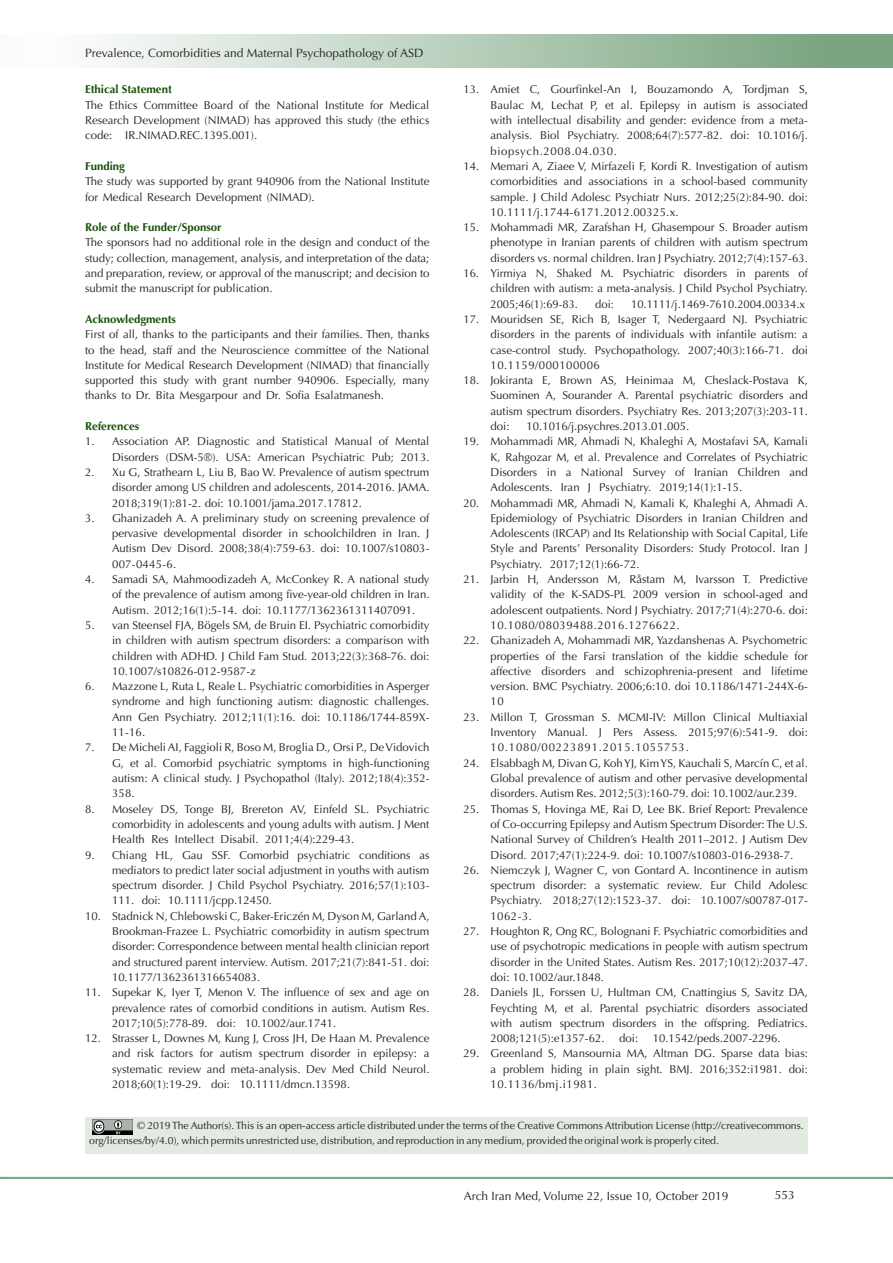
<style>
.page{position:relative;width:893px;height:1263px;background:#fff}
.page>*{position:absolute;margin:0;border:0;box-sizing:border-box;transform-origin:0 0}
.t1{font:12px "Optima LT Std";color:#231f20}
.t2{font:11.4px/15.3px "Optima LT Std";color:#231f20;text-align:justify}
.t3{font:700 11.4px "Optima LT Std";color:#19500a}
.t4{font:10.5px/15px "Optima LT Std";color:#231f20}
</style>
<div class="page">
<div style="left:0;top:1177px;width:893px;height:2px;background:#0099e5;border:1px solid #7aa581"></div>
<div style="left:0;top:35px;width:892px;height:33px;background:linear-gradient(to right,#fff,#719f79)"></div>
<div style="left:85px;top:1117px;width:723px;height:36px;background:#e3eae2"></div>
<img style="left:93px;top:1120px;width:40px;height:14px">
<p class="t1" style="left:85px;top:46px;width:340px">Prevalence, Comorbidities and Maternal Psychopathology of ASD</p>
<p class="t3" style="left:85px;top:83px;width:88px">Ethical Statement</p>
<p class="t2" style="left:85px;top:97px;width:346px">The Ethics Committee Board of the National Institute for Medical Research Development (NIMAD) has approved this study (the ethics code: IR.NIMAD.REC.1395.001).</p>
<p class="t3" style="left:85px;top:159px;width:41px">Funding</p>
<p class="t2" style="left:85px;top:174px;width:346px">The study was supported by grant 940906 from the National Institute for Medical Research Development (NIMAD).</p>
<p class="t3" style="left:85px;top:221px;width:138px">Role of the Funder/Sponsor</p>
<p class="t2" style="left:85px;top:235px;width:346px">The sponsors had no additional role in the design and conduct of the study; collection, management, analysis, and interpretation of the data; and preparation, review, or approval of the manuscript; and decision to submit the manuscript for publication.</p>
<p class="t3" style="left:85px;top:312px;width:92px">Acknowledgments</p>
<p class="t2" style="left:85px;top:327px;width:346px">First of all, thanks to the participants and their families. Then, thanks to the head, staff and the Neuroscience committee of the National Institute for Medical Research Development (NIMAD) that financially supported this study with grant number 940906. Especially, many thanks to Dr. Bita Mesgarpour and Dr. Sofia Esalatmanesh.</p>
<p class="t3" style="left:85px;top:419px;width:56px">References</p>
<p class="t2" style="left:85px;top:434px;width:346px;text-align:right">1. Association AP. Diagnostic and Statistical Manual of Mental<br>Disorders (DSM-5®). USA: American Psychiatric Pub; 2013.</p>
<p class="t2" style="left:112px;top:465px;width:319px;text-indent:-27px">2. Xu G, Strathearn L, Liu B, Bao W. Prevalence of autism spectrum disorder among US children and adolescents, 2014-2016. JAMA.<br>2018;319(1):81-2. doi: 10.1001/jama.2017.17812.</p>
<p class="t2" style="left:112px;top:510px;width:319px;text-indent:-27px">3. Ghanizadeh A. A preliminary study on screening prevalence of pervasive developmental disorder in schoolchildren in Iran. J Autism Dev Disord. 2008;38(4):759-63. doi: 10.1007/s10803- 007-0445-6.</p>
<p class="t2" style="left:112px;top:572px;width:319px;text-indent:-27px">4. Samadi SA, Mahmoodizadeh A, McConkey R. A national study of the prevalence of autism among five-year-old children in Iran.<br>Autism. 2012;16(1):5-14. doi: 10.1177/1362361311407091.</p>
<p class="t2" style="left:112px;top:618px;width:319px;text-indent:-27px">5. van Steensel FJA, Bögels SM, de Bruin EI. Psychiatric comorbidity in children with autism spectrum disorders: a comparison with children with ADHD. J Child Fam Stud. 2013;22(3):368-76. doi:<br>10.1007/s10826-012-9587-z</p>
<p class="t2" style="left:112px;top:679px;width:319px;text-indent:-27px">6. Mazzone L, Ruta L, Reale L. Psychiatric comorbidities in Asperger syndrome and high functioning autism: diagnostic challenges.<br>Ann Gen Psychiatry. 2012;11(1):16. doi: 10.1186/1744-859X-11-16.</p>
<p class="t2" style="left:112px;top:740px;width:319px;text-indent:-27px">7. De Micheli AI, Faggioli R, Boso M, Broglia D., Orsi P., De Vidovich G, et al. Comorbid psychiatric symptoms in high-functioning autism: A clinical study. J Psychopathol (Italy). 2012;18(4):352- 358.</p>
<p class="t2" style="left:112px;top:801px;width:319px;text-indent:-27px">8. Moseley DS, Tonge BJ, Brereton AV, Einfeld SL. Psychiatric comorbidity in adolescents and young adults with autism. J Ment Health Res Intellect Disabil. 2011;4(4):229-43.</p>
<p class="t2" style="left:112px;top:847px;width:319px;text-indent:-27px">9. Chiang HL, Gau SSF. Comorbid psychiatric conditions as mediators to predict later social adjustment in youths with autism spectrum disorder. J Child Psychol Psychiatry. 2016;57(1):103- 111. doi: 10.1111/jcpp.12450.</p>
<p class="t2" style="left:112px;top:908px;width:319px;text-indent:-27px">10. Stadnick N, Chlebowski C, Baker-Ericzén M, Dyson M, Garland A, Brookman-Frazee L. Psychiatric comorbidity in autism spectrum disorder: Correspondence between mental health clinician report and structured parent interview. Autism. 2017;21(7):841-51. doi:<br>10.1177/1362361316654083.</p>
<p class="t2" style="left:112px;top:985px;width:319px;text-indent:-27px">11. Supekar K, Iyer T, Menon V. The influence of sex and age on prevalence rates of comorbid conditions in autism. Autism Res.<br>2017;10(5):778-89. doi: 10.1002/aur.1741.</p>
<p class="t2" style="left:112px;top:1031px;width:319px;text-indent:-27px">12. Strasser L, Downes M, Kung J, Cross JH, De Haan M. Prevalence and risk factors for autism spectrum disorder in epilepsy: a systematic review and meta-analysis. Dev Med Child Neurol.<br>2018;60(1):19-29. doi: 10.1111/dmcn.13598.</p>
<p class="t2" style="left:490px;top:82px;width:319px;text-indent:-27px">13. Amiet C, Gourfinkel-An I, Bouzamondo A, Tordjman S, Baulac M, Lechat P, et al. Epilepsy in autism is associated with intellectual disability and gender: evidence from a meta&shy;analysis. Biol Psychiatry. 2008;64(7):577-82. doi: 10.1016/j. biopsych.2008.04.030.</p>
<p class="t2" style="left:490px;top:159px;width:319px;text-indent:-27px">14. Memari A, Ziaee V, Mirfazeli F, Kordi R. Investigation of autism comorbidities and associations in a school-based community sample. J Child Adolesc Psychiatr Nurs. 2012;25(2):84-90. doi:<br>10.1111/j.1744-6171.2012.00325.x.</p>
<p class="t2" style="left:490px;top:220px;width:319px;text-indent:-27px">15. Mohammadi MR, Zarafshan H, Ghasempour S. Broader autism phenotype in Iranian parents of children with autism spectrum disorders vs. normal children. Iran J Psychiatry. 2012;7(4):157-63.</p>
<p class="t2" style="left:490px;top:266px;width:319px;text-indent:-27px">16. Yirmiya N, Shaked M. Psychiatric disorders in parents of children with autism: a meta-analysis. J Child Psychol Psychiatry.<br>2005;46(1):69-83.</p>
<p class="t2" style="left:595px;top:296px;width:20px">doi:</p>
<p class="t2" style="left:631px;top:296px;width:175px">10.1111/j.1469-7610.2004.00334.x</p>
<p class="t2" style="left:490px;top:312px;width:319px;text-indent:-27px">17. Mouridsen SE, Rich B, Isager T, Nedergaard NJ. Psychiatric disorders in the parents of individuals with infantile autism: a case-control study. Psychopathology. 2007;40(3):166-71. doi 10.1159/000100006</p>
<p class="t2" style="left:490px;top:373px;width:319px;text-indent:-27px">18. Jokiranta E, Brown AS, Heinimaa M, Cheslack-Postava K, Suominen A, Sourander A. Parental psychiatric disorders and autism spectrum disorders. Psychiatry Res. 2013;207(3):203-11. doi:</p>
<p class="t2" style="left:527px;top:419px;width:164px">10.1016/j.psychres.2013.01.005.</p>
<p class="t2" style="left:490px;top:434px;width:319px;text-indent:-27px">19. Mohammadi MR, Ahmadi N, Khaleghi A, Mostafavi SA, Kamali K, Rahgozar M, et al. Prevalence and Correlates of Psychiatric Disorders in a National Survey of Iranian Children and Adolescents. Iran J Psychiatry. 2019;14(1):1-15.</p>
<p class="t2" style="left:490px;top:495px;width:319px;text-indent:-27px">20. Mohammadi MR, Ahmadi N, Kamali K, Khaleghi A, Ahmadi A.<br>Epidemiology of Psychiatric Disorders in Iranian Children and Adolescents (IRCAP) and Its Relationship with Social Capital, Life Style and Parents’ Personality Disorders: Study Protocol. Iran J Psychiatry. 2017;12(1):66-72.</p>
<p class="t2" style="left:490px;top:572px;width:319px;text-indent:-27px">21. Jarbin H, Andersson M, Råstam M, Ivarsson T. Predictive validity of the K-SADS-PL 2009 version in school-aged and adolescent outpatients. Nord J Psychiatry. 2017;71(4):270-6. doi:<br>10.1080/08039488.2016.1276622.</p>
<p class="t2" style="left:490px;top:633px;width:319px;text-indent:-27px">22. Ghanizadeh A, Mohammadi MR, Yazdanshenas A. Psychometric properties of the Farsi translation of the kiddie schedule for affective disorders and schizophrenia-present and lifetime version. BMC Psychiatry. 2006;6:10. doi 10.1186/1471-244X-6- 10</p>
<p class="t2" style="left:490px;top:709px;width:319px;text-indent:-27px">23. Millon T, Grossman S. MCMI-IV: Millon Clinical Multiaxial Inventory Manual. J Pers Assess. 2015;97(6):541-9. doi:<br>10.1080/00223891.2015.1055753.</p>
<p class="t2" style="left:490px;top:755px;width:319px;text-indent:-27px">24. Elsabbagh M, Divan G, Koh YJ, Kim YS, Kauchali S, Marcín C, et al.<br>Global prevalence of autism and other pervasive developmental disorders. Autism Res. 2012;5(3):160-79. doi: 10.1002/aur.239.</p>
<p class="t2" style="left:490px;top:801px;width:319px;text-indent:-27px">25. Thomas S, Hovinga ME, Rai D, Lee BK. Brief Report: Prevalence of Co-occurring Epilepsy and Autism Spectrum Disorder: The U.S.<br>National Survey of Children’s Health 2011–2012. J Autism Dev Disord. 2017;47(1):224-9. doi: 10.1007/s10803-016-2938-7.</p>
<p class="t2" style="left:490px;top:862px;width:319px;text-indent:-27px">26. Niemczyk J, Wagner C, von Gontard A. Incontinence in autism spectrum disorder: a systematic review. Eur Child Adolesc Psychiatry. 2018;27(12):1523-37. doi: 10.1007/s00787-017- 1062-3.</p>
<p class="t2" style="left:490px;top:924px;width:319px;text-indent:-27px">27. Houghton R, Ong RC, Bolognani F. Psychiatric comorbidities and use of psychotropic medications in people with autism spectrum disorder in the United States. Autism Res. 2017;10(12):2037-47. doi: 10.1002/aur.1848.</p>
<p class="t2" style="left:490px;top:985px;width:319px;text-indent:-27px">28. Daniels JL, Forssen U, Hultman CM, Cnattingius S, Savitz DA, Feychting M, et al. Parental psychiatric disorders associated with autism spectrum disorders in the offspring. Pediatrics.<br>2008;121(5):e1357-62.</p>
<p class="t2" style="left:619px;top:1031px;width:21px">doi:</p>
<p class="t2" style="left:653px;top:1031px;width:130px">10.1542/peds.2007-2296.</p>
<p class="t2" style="left:490px;top:1046px;width:319px;text-indent:-27px">29. Greenland S, Mansournia MA, Altman DG. Sparse data bias: a problem hiding in plain sight. BMJ. 2016;352:i1981. doi:<br>10.1136/bmj.i1981.</p>
<p class="t4" style="left:89px;top:1118px;width:716px;text-indent:48px">© 2019 The Author(s). This is an open-access article distributed under the terms of the Creative Commons Attribution License (http://creativecommons. org/licenses/by/4.0), which permits unrestricted use, distribution, and reproduction in any medium, provided the original work is properly cited.</p>
<p class="t1" style="left:464px;top:1189px;width:266px">Arch Iran Med, Volume 22, Issue 10, October 2019</p>
<p class="t1" style="left:775px;top:1188px;width:22px">553</p>
</div>
